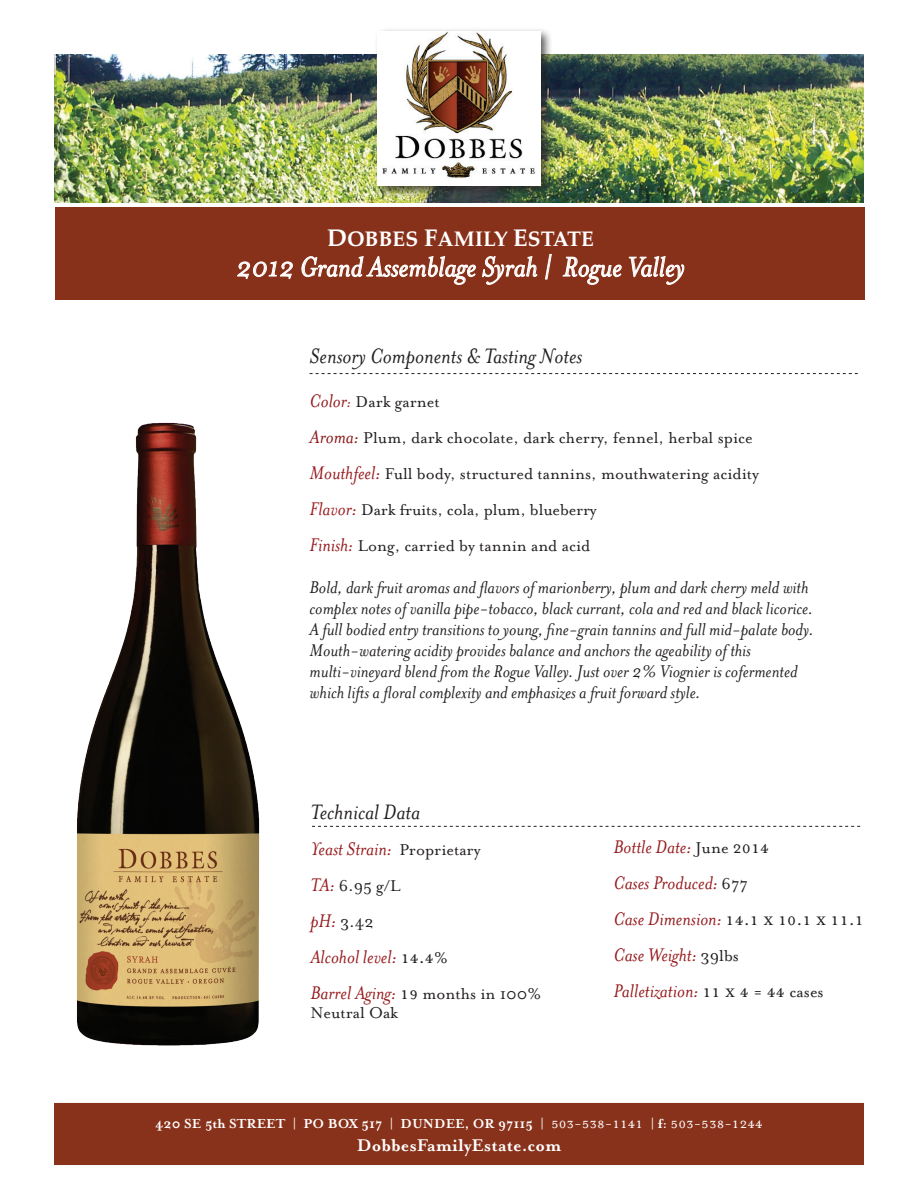
<style>
.page{position:relative;width:918px;height:1188px;background:#fff}
.page>*{position:absolute;margin:0;border:0;box-sizing:border-box;transform-origin:0 0}
.t1{font:italic 31.5px "Mrs Eaves OT";color:#fff}
.t2{font:italic 24px "Mrs Eaves OT";color:#231f20}
.t3{font:italic 21px/36px "Mrs Eaves OT";color:#961a1d}
.t4{font:700 21px "Palatino";color:#fff}
.t5{font:italic 19.5px/21px "Mrs Eaves OT";color:#231f20}
.t6{font:700 19.5px "Mrs Eaves OT";color:#fff}
.t7{font:18px/36px "Mrs Eaves OT";color:#231f20}
.t8{font:700 15px "Mrs Eaves OT";color:#fff}
.s1{font-size:24px}
.s2{font-style:italic;font-size:21px;color:#94191c}
.s3{font-style:italic;color:#94191c}
.s4{font-style:italic;font-size:21px;color:#8a1619}
.s5{font-style:italic;font-size:21px;color:#991a1e}
.s6{font-style:italic;font-size:21px;color:#9b1b1e}
.s7{font-style:italic;font-size:21px;color:#961a1d}
.s8{font-style:normal;font-size:18px;color:#231f20}
.s9{font-family:"Mrs Eaves Small Caps";font-style:normal;font-size:19.5px;color:#231f20}
.s10{font-family:"Mrs Eaves Small Caps";font-style:normal;font-size:18px;color:#231f20}
.s11{font-family:"Mrs Eaves Small Caps";font-weight:400;font-size:16.5px}
</style>
<div class="page">
<div style="left:55px;top:207px;width:810px;height:93px;background:#88311a"></div>
<img style="left:54px;top:54px;width:810px;height:148px">
<div style="left:374px;top:27px;width:179px;height:172px;background:#231f20;opacity:.75"></div>
<img style="left:378px;top:31px;width:162px;height:155px">
<div style="left:54px;top:1103px;width:810px;height:62px;background:#89321b"></div>
<img style="left:77px;top:373px;width:265px;height:673px">
<svg style="left:237px;top:261px;width:56px;height:18px"></svg>
<svg style="left:301px;top:256px;width:236px;height:29px"></svg>
<svg style="left:545px;top:254px;width:7px;height:26px"></svg>
<svg style="left:562px;top:256px;width:60px;height:29px"></svg>
<svg style="left:628px;top:256px;width:56px;height:29px"></svg>
<svg style="left:310px;top:373px;width:548px;height:1px"></svg>
<svg style="left:312px;top:826px;width:548px;height:1px"></svg>
<p class="t4" style="left:327px;top:221px;width:268px"><span class="s1">D</span>OBBES <span class="s1">F</span>AMILY <span class="s1">E</span>STATE</p>
<h1 class="t1" style="left:236px;top:250px;width:450px">2012 Grand Assemblage Syrah | Rogue Valley</h1>
<p class="t2" style="left:310px;top:343px;width:274px">Sensory Components &amp; Tasting Notes</p>
<p class="t7" style="left:310px;top:383px;width:451px"><span class="s2">Color</span><span class="s3">:</span> Dark garnet<br><span class="s4">Aroma:</span> Plum, dark chocolate, dark cherry, fennel, herbal spice <span class="s5">Mouthfeel:</span> Full body, structured tannins, mouthwatering acidity <span class="s6">Flavor:</span> Dark fruits, cola, plum, blueberry<br><span class="s7">Finish:</span> Long, carried by tannin and acid</p>
<p class="t5" style="left:310px;top:577px;width:506px">Bold, dark fruit aromas and flavors of marionberry, plum and dark cherry meld with complex notes of vanilla pipe-tobacco, black currant, cola and red and black licorice.<br>A full bodied entry transitions to young, fine-grain tannins and full mid-palate body.<br>Mouth-watering acidity provides balance and anchors the ageability of this multi-vineyard blend from the Rogue Valley. Just over 2% Viognier is cofermented which lifts a floral complexity and emphasizes a fruit forward style.</p>
<p class="t2" style="left:310px;top:798px;width:111px">Technical Data</p>
<p class="t3" style="left:310px;top:831px;width:172px">Yeast Strain: <span class="s8">Proprietary</span></p>
<p class="t7" style="left:310px;top:867px;width:92px"><span class="s7">TA:</span> 6.95 g/L <span class="s7">pH:</span> 3.42</p>
<p class="t3" style="left:310px;top:939px;width:232px">Alcohol level: <span class="s9">14.4</span><span class="s10">%<br></span>Barrel Aging: <span class="s9">19</span> <span class="s8">months in 100%</span></p>
<p class="t7" style="left:311px;top:995px;width:89px">Neutral Oak</p>
<p class="t3" style="left:614px;top:829px;width:252px">Bottle Date: <span class="s8">June</span> <span class="s9">2014<br></span>Cases Produced: <span class="s8">677<br></span>Case Dimension: <span class="s9">14.1 x 10.1 x 11.1<br></span>Case Weight: <span class="s8">39lbs<br></span>Palletization: <span class="s9">11 x 4 = 44</span> <span class="s8">cases</span></p>
<p class="t8" style="left:155px;top:1116px;width:609px">420 SE 5th STREET | PO BOX 517 | DUNDEE, OR 97115 | <span class="s11">503-538-1141</span> | f: <span class="s11">503-538-1244</span></p>
<p class="t6" style="left:357px;top:1134px;width:206px">DobbesFamilyEstate.com</p>
</div>
